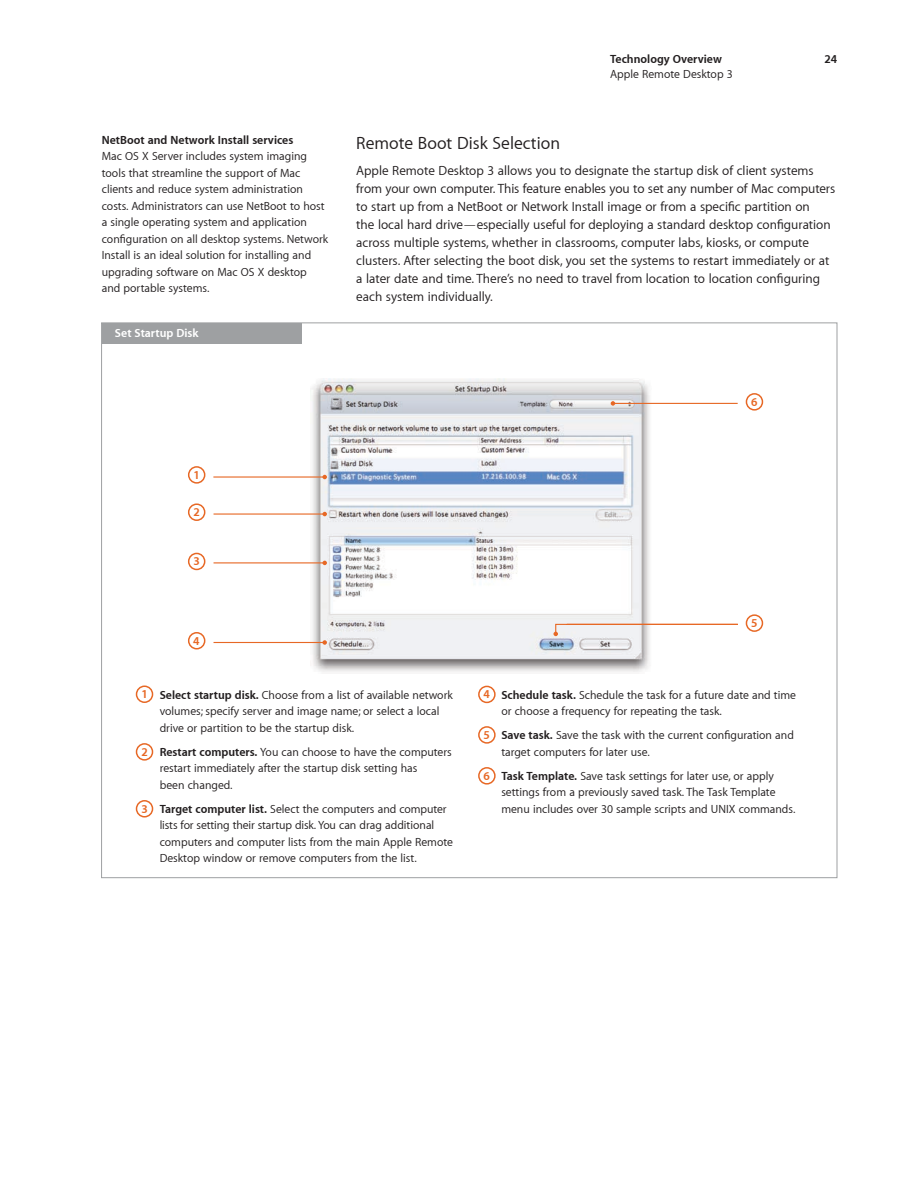
<style>
.page{position:relative;width:918px;height:1188px;background:#fff}
.page>*{position:absolute;margin:0;border:0;box-sizing:border-box;transform-origin:0 0}
.t1{font:18px "Myriad Set Text";color:#231f20}
.t2{font:13.5px/18px "Myriad Set Text";color:#231f20}
.t3{font:12px/16.5px "Myriad Set Text";color:#231f20}
.t4{font:700 12px "Myriad Set";color:#231f20}
.t5{font:700 12px "Myriad Set";color:#fff}
.t6{font:700 12px "Myriad Set";color:#e76825}
.s1{font-family:"Myriad Set";font-weight:700}
</style>
<div class="page">
<div style="left:102px;top:323px;width:199px;height:21px;background:#9ea0a2"></div>
<img style="left:310px;top:378px;width:342px;height:294px">
<hr style="left:213px;top:476px;width:112px;height:2px;background:#e76825">
<svg style="left:322px;top:475px;width:5px;height:4px"></svg>
<hr style="left:613px;top:403px;width:125px;height:1px;background:#e76825">
<svg style="left:611px;top:401px;width:4px;height:5px"></svg>
<hr style="left:214px;top:513px;width:111px;height:2px;background:#e76825">
<svg style="left:322px;top:512px;width:5px;height:4px"></svg>
<hr style="left:214px;top:642px;width:111px;height:1px;background:#e76825">
<svg style="left:322px;top:640px;width:5px;height:5px"></svg>
<hr style="left:214px;top:562px;width:111px;height:1px;background:#e76825">
<svg style="left:322px;top:561px;width:5px;height:4px"></svg>
<div style="left:188px;top:466px;width:17px;height:18px;border:2px solid #e76825;border-radius:50%"></div>
<div style="left:188px;top:553px;width:17px;height:17px;border:2px solid #e76825;border-radius:50%"></div>
<div style="left:188px;top:632px;width:17px;height:18px;border:2px solid #e76825;border-radius:50%"></div>
<div style="left:746px;top:393px;width:17px;height:18px;border:2px solid #e76825;border-radius:50%"></div>
<div style="left:188px;top:503px;width:17px;height:18px;border:2px solid #e76825;border-radius:50%"></div>
<svg style="left:554px;top:623px;width:184px;height:13px"></svg>
<div style="left:136px;top:686px;width:17px;height:17px;border:2px solid #e76825;border-radius:50%"></div>
<div style="left:136px;top:800px;width:17px;height:18px;border:2px solid #e76825;border-radius:50%"></div>
<div style="left:478px;top:686px;width:18px;height:17px;border:2px solid #e76825;border-radius:50%"></div>
<div style="left:136px;top:743px;width:17px;height:18px;border:2px solid #e76825;border-radius:50%"></div>
<div style="left:478px;top:767px;width:18px;height:18px;border:2px solid #e76825;border-radius:50%"></div>
<div style="left:478px;top:726px;width:18px;height:18px;border:2px solid #e76825;border-radius:50%"></div>
<div style="left:746px;top:614px;width:17px;height:18px;border:2px solid #e76825;border-radius:50%"></div>
<p class="t4" style="left:102px;top:133px;width:193px">NetBoot and Network Install services</p>
<p class="t3" style="left:102px;top:148px;width:228px">Mac OS X Server includes system imaging tools that streamline the support of Mac clients and reduce system administration costs. Administrators can use NetBoot to host a single operating system and application configuration on all desktop systems. Network Install is an ideal solution for installing and upgrading software on Mac OS X desktop and portable systems.</p>
<p class="t5" style="left:115px;top:327px;width:85px">Set Startup Disk</p>
<p class="t6" style="left:194px;top:469px;width:8px">1</p>
<p class="t6" style="left:194px;top:506px;width:8px">2</p>
<p class="t6" style="left:194px;top:555px;width:8px">3</p>
<p class="t6" style="left:193px;top:635px;width:8px">4</p>
<p class="t4" style="left:610px;top:53px;width:113px">Technology Overview</p>
<p class="t4" style="left:824px;top:53px;width:14px">24</p>
<p class="t3" style="left:610px;top:66px;width:124px">Apple Remote Desktop 3</p>
<h1 class="t1" style="left:356px;top:134px;width:205px">Remote Boot Disk Selection</h1>
<p class="t2" style="left:356px;top:162px;width:480px">Apple Remote Desktop 3 allows you to designate the startup disk of client systems from your own computer. This feature enables you to set any number of Mac computers to start up from a NetBoot or Network Install image or from a specific partition on<br>the local hard drive—especially useful for deploying a standard desktop configuration across multiple systems, whether in classrooms, computer labs, kiosks, or compute clusters. After selecting the boot disk, you set the systems to restart immediately or at a later date and time. There’s no need to travel from location to location configuring each system individually.</p>
<p class="t6" style="left:751px;top:396px;width:8px">6</p>
<p class="t6" style="left:751px;top:617px;width:8px">5</p>
<p class="t6" style="left:141px;top:688px;width:8px">1</p>
<p class="t6" style="left:141px;top:746px;width:8px">2</p>
<p class="t6" style="left:141px;top:803px;width:8px">3</p>
<p class="t3" style="left:160px;top:687px;width:295px"><span class="s1">Select startup disk.</span> Choose from a list of available network volumes; specify server and image name; or select a local drive or partition to be the startup disk.</p>
<p class="t3" style="left:160px;top:744px;width:294px"><span class="s1">Restart computers.</span> You can choose to have the computers restart immediately after the startup disk setting has<br>been changed.</p>
<p class="t3" style="left:160px;top:801px;width:295px"><span class="s1">Target computer list.</span> Select the computers and computer lists for setting their startup disk. You can drag additional computers and computer lists from the main Apple Remote Desktop window or remove computers from the list.</p>
<p class="t6" style="left:484px;top:688px;width:8px">4</p>
<p class="t6" style="left:484px;top:729px;width:8px">5</p>
<p class="t6" style="left:484px;top:770px;width:8px">6</p>
<p class="t3" style="left:501px;top:687px;width:296px"><span class="s1">Schedule task.</span> Schedule the task for a future date and time or choose a frequency for repeating the task.</p>
<p class="t3" style="left:501px;top:727px;width:294px"><span class="s1">Save task.</span> Save the task with the current configuration and target computers for later use.</p>
<p class="t3" style="left:501px;top:768px;width:296px"><span class="s1">Task Template.</span> Save task settings for later use, or apply settings from a previously saved task. The Task Template menu includes over 30 sample scripts and UNIX commands.</p>
</div>
